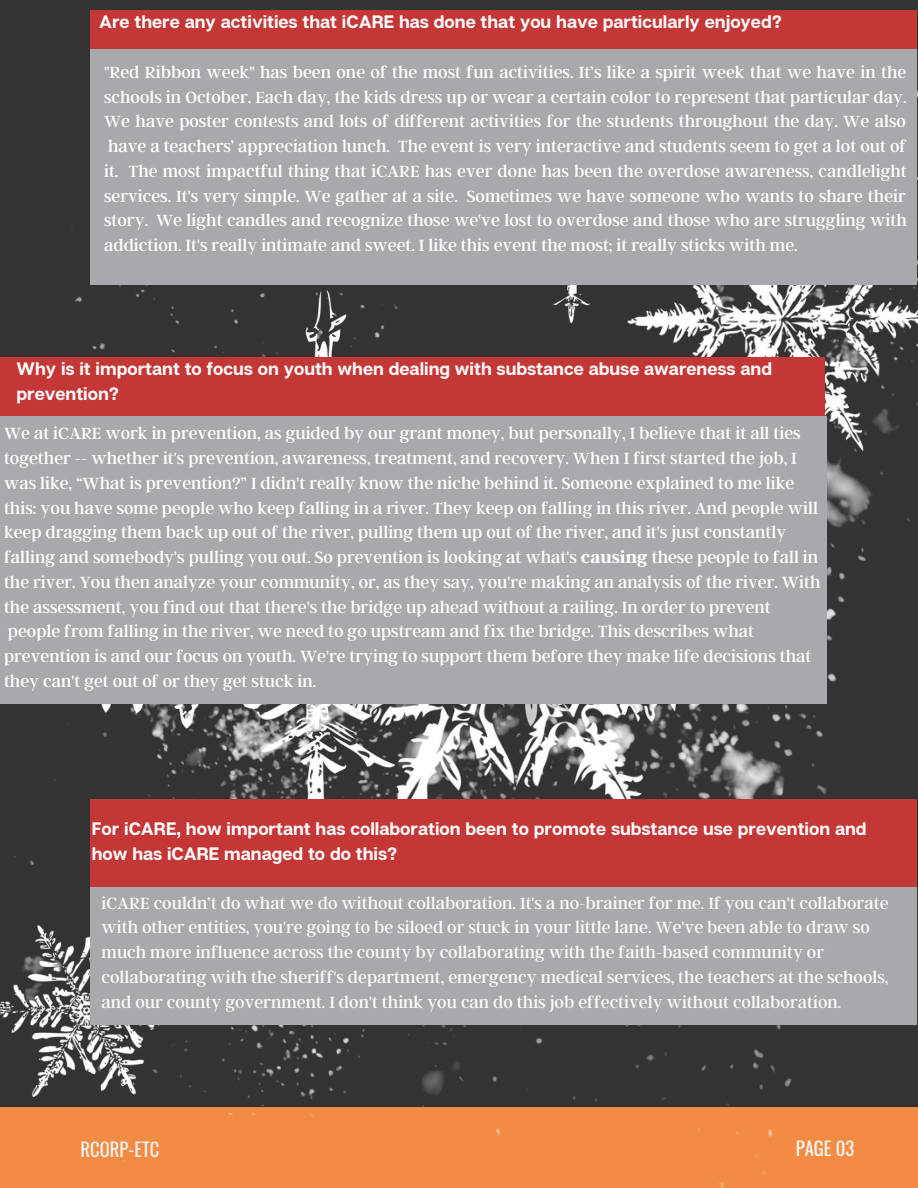
<style>
.page{position:relative;width:918px;height:1188px;background:#fff}
.page>*{position:absolute;margin:0;border:0;box-sizing:border-box;transform-origin:0 0}
.t1{font:18.6px "Oswald";color:#f2f3f2}
.t2{font:18.6px "Oswald";color:#fafafa}
.t3{font:18px/24.8px "Argent CF";color:#fff}
.t4{font:18px/24.8px "Argent CF";color:#fafafa}
.t5{font:700 18px/24.8px "Articulat CF";color:#fafafa}
.s1{font-weight:700}
</style>
<div class="page">
<img style="left:4px;top:0;width:914px;height:1188px">
<img style="left:0;top:11px;width:708px;height:1085px">
<div style="left:91px;top:11px;width:826px;height:142px;background:#c43737"></div>
<div style="left:91px;top:50px;width:826px;height:234px;background:#a7a9ac"></div>
<div style="left:0;top:357px;width:825px;height:151px;background:#c43737"></div>
<div style="left:0;top:417px;width:826px;height:287px;background:#a7a9ac"></div>
<div style="left:91px;top:799px;width:826px;height:151px;background:#c43737"></div>
<div style="left:91px;top:887px;width:826px;height:138px;background:#a7a9ac"></div>
<p class="t5" style="left:99px;top:8px;width:684px">Are there any activities that iCARE has done that you have particularly enjoyed?</p>
<p class="t3" style="left:104px;top:59px;width:804px;text-align:justify">"Red Ribbon week" has been one of the most fun activities. It’s like a spirit week that we have in the schools in October. Each day, the kids dress up or wear a certain color to represent that particular day.<br>We have poster contests and lots of different activities for the students throughout the day. We also have a teachers’ appreciation lunch. The event is very interactive and students seem to get a lot out of it. The most impactful thing that iCARE has ever done has been the overdose awareness, candlelight services. It's very simple. We gather at a site. Sometimes we have someone who wants to share their story. We light candles and recognize those we've lost to overdose and those who are struggling with addiction. It's really intimate and sweet. I like this event the most; it really sticks with me.</p>
<p class="t5" style="left:17px;top:356px;width:757px">Why is it important to focus on youth when dealing with substance abuse awareness and prevention?</p>
<p class="t3" style="left:4px;top:420px;width:818px">We at iCARE work in prevention, as guided by our grant money, but personally, I believe that it all ties together -- whether it's prevention, awareness, treatment, and recovery. When I first started the job, I was like, “What is prevention?” I didn't really know the niche behind it. Someone explained to me like this: you have some people who keep falling in a river. They keep on falling in this river. And people will keep dragging them back up out of the river, pulling them up out of the river, and it's just constantly falling and somebody's pulling you out. So prevention is looking at what's <span class="s1">causing</span> these people to fall in the river. You then analyze your community, or, as they say, you're making an analysis of the river. With the assessment, you find out that there's the bridge up ahead without a railing. In order to prevent people from falling in the river, we need to go upstream and fix the bridge. This describes what prevention is and our focus on youth. We're trying to support them before they make life decisions that they can't get out of or they get stuck in.</p>
<p class="t5" style="left:92px;top:816px;width:776px">For iCARE, how important has collaboration been to promote substance use prevention and how has iCARE managed to do this?</p>
<p class="t4" style="left:102px;top:890px;width:789px">iCARE couldn’t do what we do without collaboration. It's a no-brainer for me. If you can't collaborate with other entities, you're going to be siloed or stuck in your little lane. We've been able to draw so much more influence across the county by collaborating with the faith-based community or collaborating with the sheriff's department, emergency medical services, the teachers at the schools, and our county government. I don't think you can do this job effectively without collaboration.</p>
<p class="t1" style="left:81px;top:1135px;width:80px">RCORP-ETC</p>
<p class="t2" style="left:796px;top:1134px;width:60px">PAGE 03</p>
</div>
